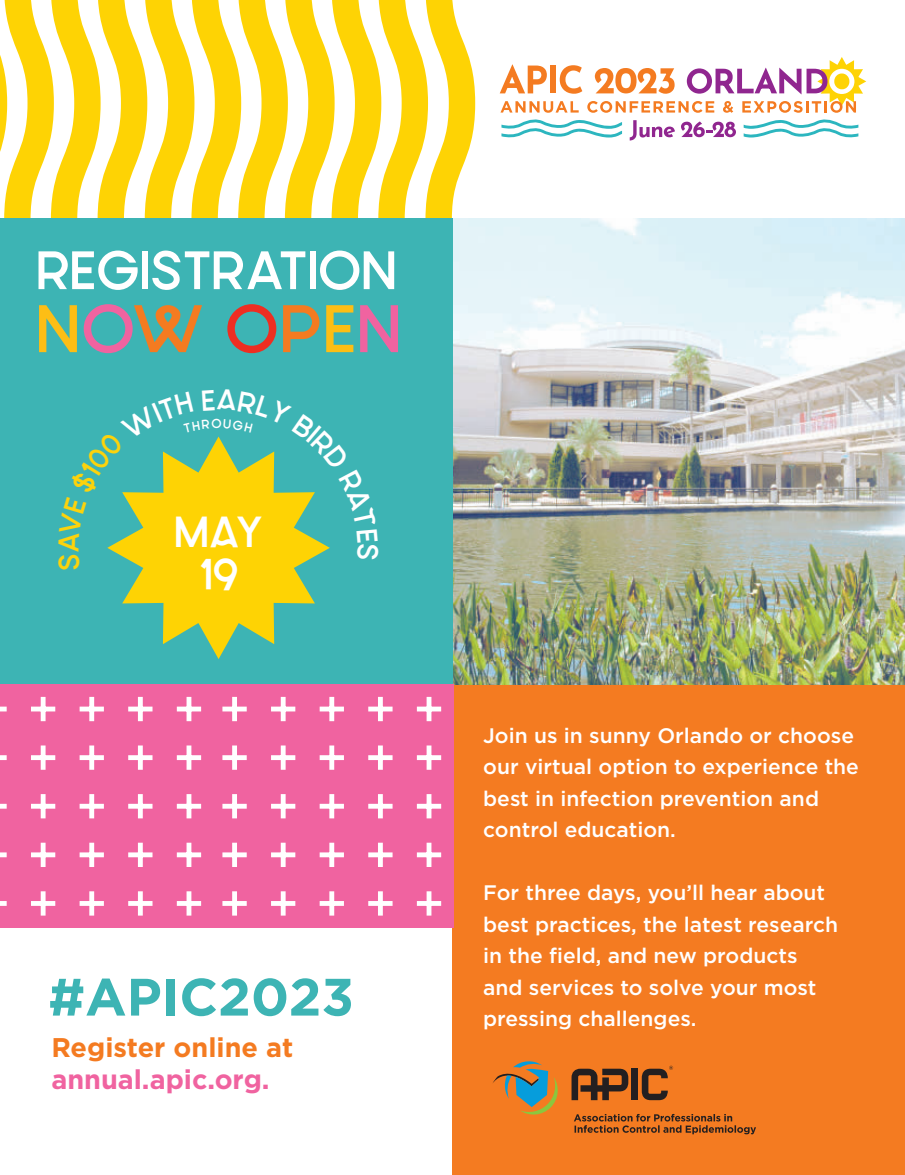
<style>
.page{position:relative;width:905px;height:1175px;background:#fff}
.page>*{position:absolute;margin:0;border:0;box-sizing:border-box;transform-origin:0 0}
.t1{font:69px "Bageo";letter-spacing:.02em;color:#fdbe15}
.t2{font:55.5px "Bageo";color:#fff}
.t3{font:700 52.5px "Gotham";color:#3db4b4}
.t4{font:44.25px "Bageo";color:#fff}
.t5{font:44.25px "Bageo Alternates";color:#fff}
.t6{font:700 27px "Gotham";color:#f47b21}
.t7{font:700 27px "Gotham";color:#f063a0}
.t8{font:500 21px/31.5px "Gotham";color:#fff}
.s1{color:#f063a0}
.s2{color:#f47b21}
.s3{color:#ee2e22}
.s4{font-family:"Bageo Alternates"}
</style>
<div class="page">
<div style="left:453px;top:684px;width:451px;height:490px;background:#f47b21"></div>
<img style="left:453px;top:218px;width:451px;height:466px">
<svg style="left:499px;top:57px;width:367px;height:83px"></svg>
<svg style="left:493px;top:1061px;width:65px;height:54px"></svg>
<div style="left:631px;top:1068px;width:7px;height:32px;background:#231f20"></div>
<svg style="left:571px;top:1068px;width:57px;height:32px"></svg>
<svg style="left:641px;top:1065px;width:32px;height:35px"></svg>
<svg style="left:574px;top:1114px;width:182px;height:20px"></svg>
<div style="left:0;top:218px;width:453px;height:466px;background:#3db4b4"></div>
<svg style="left:122px;top:570px;width:193px;height:89px;fill:#fed304"></svg>
<div style="left:0;top:684px;width:213px;height:243px;background:#f063a0"></div>
<svg style="left:0;top:706px;width:7px;height:6px"></svg>
<div style="left:41px;top:697px;width:5px;height:24px;background:#fff"></div>
<div style="left:31px;top:706px;width:24px;height:5px;background:#fff"></div>
<div style="left:89px;top:697px;width:5px;height:24px;background:#fff"></div>
<div style="left:80px;top:706px;width:24px;height:5px;background:#fff"></div>
<div style="left:138px;top:697px;width:5px;height:24px;background:#fff"></div>
<div style="left:128px;top:706px;width:24px;height:5px;background:#fff"></div>
<div style="left:186px;top:697px;width:5px;height:24px;background:#fff"></div>
<div style="left:177px;top:706px;width:24px;height:5px;background:#fff"></div>
<svg style="left:0;top:755px;width:7px;height:6px"></svg>
<div style="left:41px;top:745px;width:5px;height:24px;background:#fff"></div>
<div style="left:31px;top:755px;width:24px;height:5px;background:#fff"></div>
<div style="left:89px;top:745px;width:5px;height:24px;background:#fff"></div>
<div style="left:80px;top:755px;width:24px;height:5px;background:#fff"></div>
<div style="left:138px;top:745px;width:5px;height:24px;background:#fff"></div>
<div style="left:128px;top:755px;width:24px;height:5px;background:#fff"></div>
<div style="left:186px;top:745px;width:5px;height:24px;background:#fff"></div>
<div style="left:177px;top:755px;width:24px;height:5px;background:#fff"></div>
<svg style="left:0;top:803px;width:7px;height:6px"></svg>
<div style="left:41px;top:794px;width:5px;height:24px;background:#fff"></div>
<div style="left:31px;top:803px;width:24px;height:5px;background:#fff"></div>
<div style="left:89px;top:794px;width:5px;height:24px;background:#fff"></div>
<div style="left:80px;top:803px;width:24px;height:5px;background:#fff"></div>
<div style="left:138px;top:794px;width:5px;height:24px;background:#fff"></div>
<div style="left:128px;top:803px;width:24px;height:5px;background:#fff"></div>
<div style="left:186px;top:794px;width:5px;height:24px;background:#fff"></div>
<div style="left:177px;top:803px;width:24px;height:5px;background:#fff"></div>
<svg style="left:0;top:852px;width:7px;height:6px"></svg>
<div style="left:41px;top:842px;width:5px;height:25px;background:#fff"></div>
<div style="left:31px;top:852px;width:24px;height:5px;background:#fff"></div>
<div style="left:89px;top:842px;width:5px;height:25px;background:#fff"></div>
<div style="left:80px;top:852px;width:24px;height:5px;background:#fff"></div>
<div style="left:138px;top:842px;width:5px;height:25px;background:#fff"></div>
<div style="left:128px;top:852px;width:24px;height:5px;background:#fff"></div>
<div style="left:186px;top:842px;width:5px;height:25px;background:#fff"></div>
<div style="left:177px;top:852px;width:24px;height:5px;background:#fff"></div>
<svg style="left:0;top:901px;width:7px;height:5px"></svg>
<div style="left:41px;top:891px;width:5px;height:24px;background:#fff"></div>
<div style="left:31px;top:901px;width:24px;height:5px;background:#fff"></div>
<div style="left:89px;top:891px;width:5px;height:24px;background:#fff"></div>
<div style="left:80px;top:901px;width:24px;height:5px;background:#fff"></div>
<div style="left:138px;top:891px;width:5px;height:24px;background:#fff"></div>
<div style="left:128px;top:901px;width:24px;height:5px;background:#fff"></div>
<div style="left:186px;top:891px;width:5px;height:24px;background:#fff"></div>
<div style="left:177px;top:901px;width:24px;height:5px;background:#fff"></div>
<div style="left:210px;top:684px;width:243px;height:243px;background:#f063a0"></div>
<div style="left:232px;top:697px;width:5px;height:24px;background:#fff"></div>
<div style="left:222px;top:706px;width:25px;height:5px;background:#fff"></div>
<hr style="left:281px;top:697px;width:4px;height:24px;background:#fff">
<div style="left:271px;top:706px;width:24px;height:5px;background:#fff"></div>
<div style="left:329px;top:697px;width:5px;height:24px;background:#fff"></div>
<div style="left:319px;top:706px;width:25px;height:5px;background:#fff"></div>
<div style="left:378px;top:697px;width:5px;height:24px;background:#fff"></div>
<div style="left:368px;top:706px;width:24px;height:5px;background:#fff"></div>
<div style="left:426px;top:697px;width:5px;height:24px;background:#fff"></div>
<div style="left:417px;top:706px;width:24px;height:5px;background:#fff"></div>
<div style="left:232px;top:745px;width:5px;height:24px;background:#fff"></div>
<div style="left:222px;top:755px;width:25px;height:5px;background:#fff"></div>
<hr style="left:281px;top:745px;width:4px;height:24px;background:#fff">
<div style="left:271px;top:755px;width:24px;height:5px;background:#fff"></div>
<div style="left:329px;top:745px;width:5px;height:24px;background:#fff"></div>
<div style="left:319px;top:755px;width:25px;height:5px;background:#fff"></div>
<div style="left:378px;top:745px;width:5px;height:24px;background:#fff"></div>
<div style="left:368px;top:755px;width:24px;height:5px;background:#fff"></div>
<div style="left:426px;top:745px;width:5px;height:24px;background:#fff"></div>
<div style="left:417px;top:755px;width:24px;height:5px;background:#fff"></div>
<div style="left:232px;top:794px;width:5px;height:24px;background:#fff"></div>
<div style="left:222px;top:803px;width:25px;height:5px;background:#fff"></div>
<hr style="left:281px;top:794px;width:4px;height:24px;background:#fff">
<div style="left:271px;top:803px;width:24px;height:5px;background:#fff"></div>
<div style="left:329px;top:794px;width:5px;height:24px;background:#fff"></div>
<div style="left:319px;top:803px;width:25px;height:5px;background:#fff"></div>
<div style="left:378px;top:794px;width:5px;height:24px;background:#fff"></div>
<div style="left:368px;top:803px;width:24px;height:5px;background:#fff"></div>
<div style="left:426px;top:794px;width:5px;height:24px;background:#fff"></div>
<div style="left:417px;top:803px;width:24px;height:5px;background:#fff"></div>
<div style="left:232px;top:842px;width:5px;height:25px;background:#fff"></div>
<div style="left:222px;top:852px;width:25px;height:5px;background:#fff"></div>
<hr style="left:281px;top:842px;width:4px;height:25px;background:#fff">
<div style="left:271px;top:852px;width:24px;height:5px;background:#fff"></div>
<div style="left:329px;top:842px;width:5px;height:25px;background:#fff"></div>
<div style="left:319px;top:852px;width:25px;height:5px;background:#fff"></div>
<div style="left:378px;top:842px;width:5px;height:25px;background:#fff"></div>
<div style="left:368px;top:852px;width:24px;height:5px;background:#fff"></div>
<div style="left:426px;top:842px;width:5px;height:25px;background:#fff"></div>
<div style="left:417px;top:852px;width:24px;height:5px;background:#fff"></div>
<div style="left:232px;top:891px;width:5px;height:24px;background:#fff"></div>
<div style="left:222px;top:901px;width:25px;height:5px;background:#fff"></div>
<hr style="left:281px;top:891px;width:4px;height:24px;background:#fff">
<div style="left:271px;top:901px;width:24px;height:5px;background:#fff"></div>
<div style="left:329px;top:891px;width:5px;height:24px;background:#fff"></div>
<div style="left:319px;top:901px;width:25px;height:5px;background:#fff"></div>
<div style="left:378px;top:891px;width:5px;height:24px;background:#fff"></div>
<div style="left:368px;top:901px;width:24px;height:5px;background:#fff"></div>
<div style="left:426px;top:891px;width:5px;height:24px;background:#fff"></div>
<div style="left:417px;top:901px;width:24px;height:5px;background:#fff"></div>
<svg style="left:0;top:0;width:475px;height:220px"></svg>
<svg style="left:107px;top:436px;width:223px;height:134px"></svg>
<h2 class="t2" style="left:36px;top:237px;width:361px">REGISTRATION</h2>
<h1 class="t1" style="left:36px;top:287px;width:366px">N<span class="s1">O</span><span class="s2">W</span> <span class="s3">O</span><span class="s2">P</span>E<span class="s1">N</span></h1>
<h3 class="t4" style="left:175px;top:505px;width:90px">M<span class="s4">A</span>Y</h3>
<h3 class="t5" style="left:199px;top:548px;width:41px">19</h3>
<h3 class="t3" style="left:48px;top:962px;width:307px">#APIC2023</h3>
<p class="t6" style="left:51px;top:1029px;width:243px">Register online at</p>
<p class="t7" style="left:51px;top:1061px;width:220px">annual.apic.org.</p>
<p class="t8" style="left:483px;top:719px;width:377px">Join us in sunny Orlando or choose our virtual option to experience the best in infection prevention and control education.</p>
<p class="t8" style="left:483px;top:876px;width:356px">For three days, you’ll hear about best practices, the latest research in the field, and new products and services to solve your most pressing challenges.</p>
</div>
